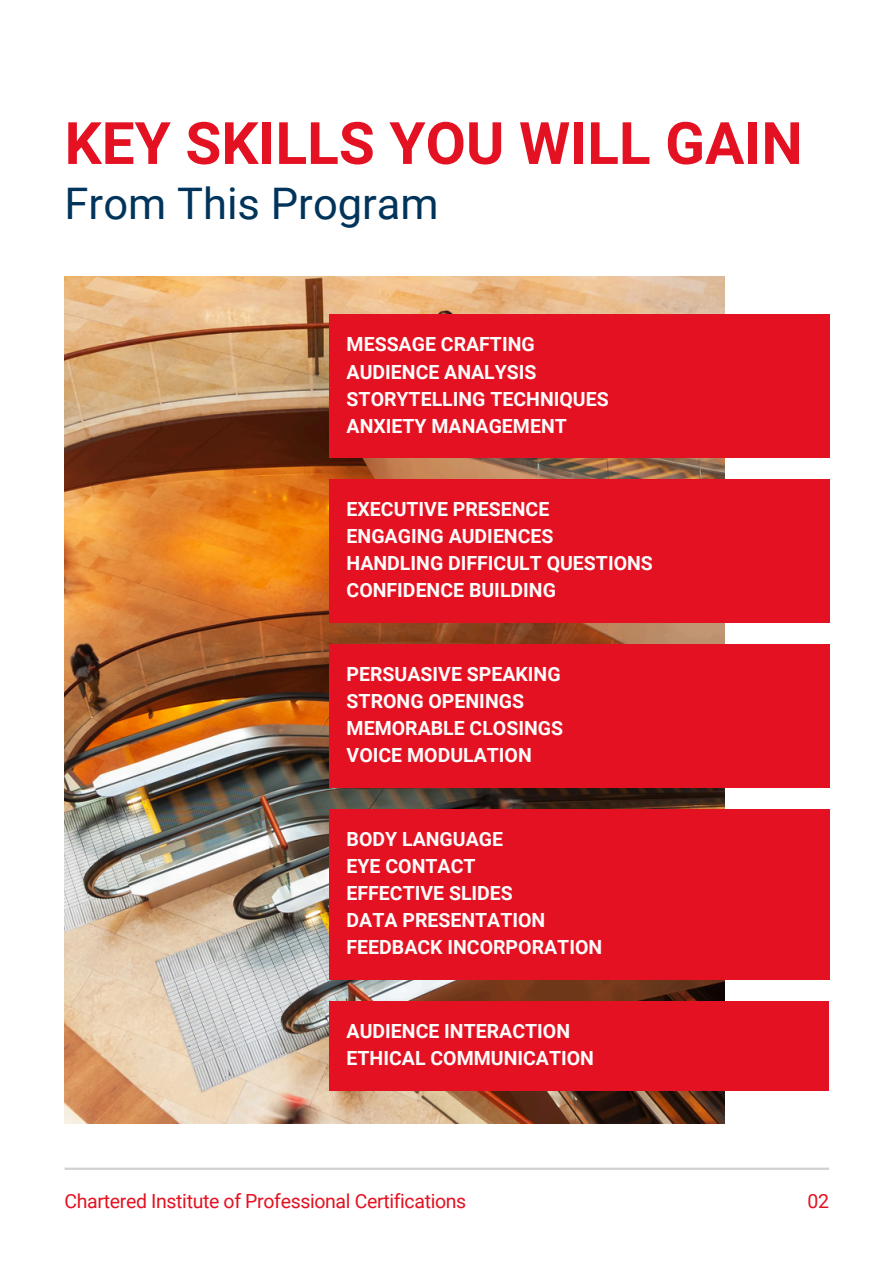
<style>
.page{position:relative;width:894px;height:1264px;background:#fff}
.page>*{position:absolute;margin:0;border:0;box-sizing:border-box;transform-origin:0 0}
.t1{font:700 58.5px "Roboto";color:#e31121}
.t2{font:43.5px "Roboto";color:#00345b}
.t3{font:700 19.5px/27px "Roboto";color:#fffcfc}
.t4{font:19.5px "Roboto";letter-spacing:-.015em;color:#e31121}
</style>
<div class="page">
<hr style="left:65px;top:1167px;width:763px;height:2px;background:#d1d1d1">
<img style="left:65px;top:276px;width:659px;height:847px">
<div style="left:329px;top:314px;width:499px;height:144px;background:#e31121"></div>
<div style="left:329px;top:479px;width:499px;height:144px;background:#e31121"></div>
<div style="left:329px;top:644px;width:499px;height:143px;background:#e31121"></div>
<div style="left:329px;top:809px;width:499px;height:170px;background:#e31121"></div>
<div style="left:329px;top:1001px;width:499px;height:89px;background:#e31121"></div>
<h3 class="t1" style="left:65px;top:110px;width:739px">KEY SKILLS YOU WILL GAIN</h3>
<h3 class="t2" style="left:65px;top:179px;width:375px">From This Program</h3>
<p class="t3" style="left:346px;top:331px;width:263px">MESSAGE CRAFTING<br>AUDIENCE ANALYSIS<br>STORYTELLING TECHNIQUES<br>ANXIETY MANAGEMENT</p>
<p class="t3" style="left:346px;top:496px;width:308px">EXECUTIVE PRESENCE<br>ENGAGING AUDIENCES<br>HANDLING DIFFICULT QUESTIONS<br>CONFIDENCE BUILDING</p>
<h3 class="t3" style="left:346px;top:661px;width:218px">PERSUASIVE SPEAKING<br>STRONG OPENINGS<br>MEMORABLE CLOSINGS<br>VOICE MODULATION</h3>
<p class="t3" style="left:346px;top:826px;width:257px">BODY LANGUAGE<br>EYE CONTACT<br>EFFECTIVE SLIDES<br>DATA PRESENTATION<br>FEEDBACK INCORPORATION</p>
<p class="t3" style="left:346px;top:1018px;width:249px">AUDIENCE INTERACTION<br>ETHICAL COMMUNICATION</p>
<h2 class="t4" style="left:65px;top:1189px;width:403px">Chartered Institute of Professional Certifications</h2>
<p class="t4" style="left:807px;top:1189px;width:23px">02</p>
</div>
